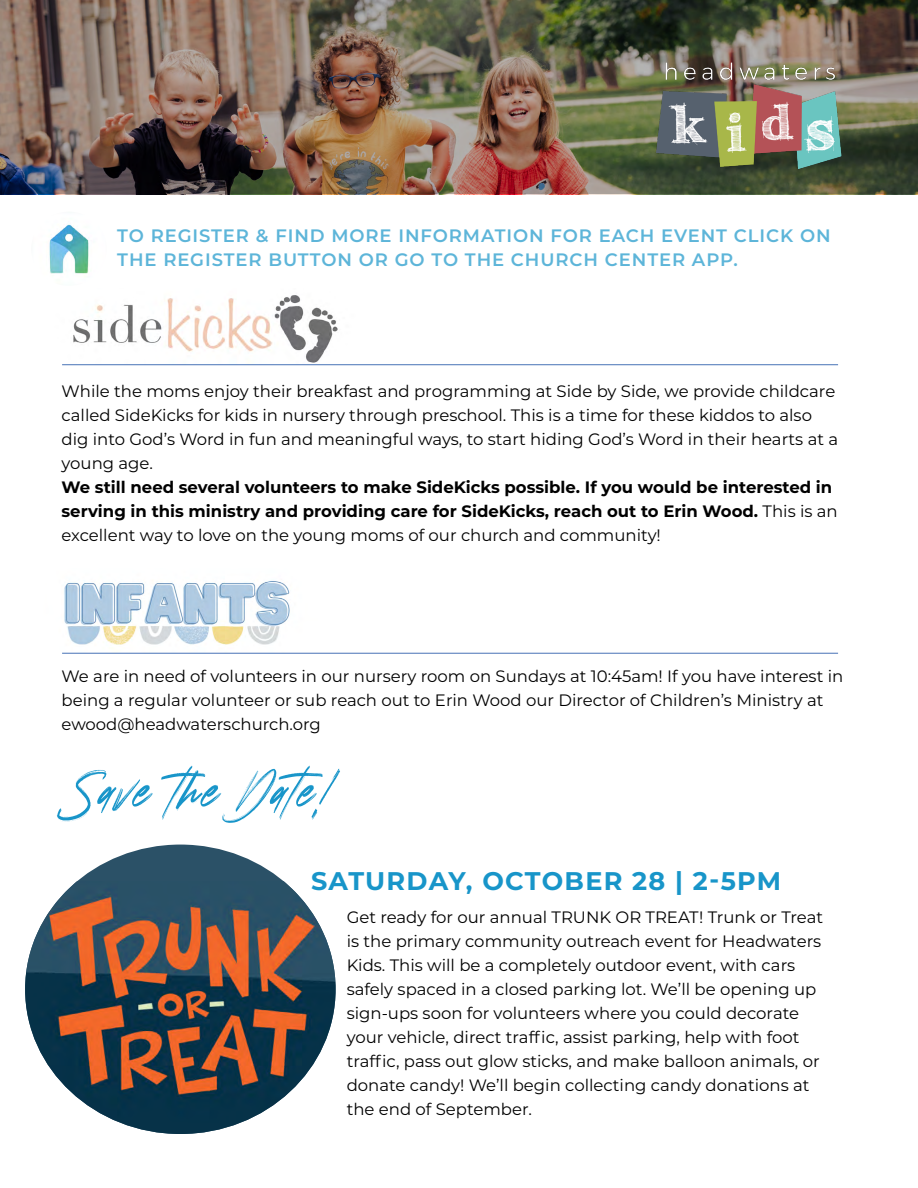
<style>
.page{position:relative;width:918px;height:1188px;background:#fff}
.page>*{position:absolute;margin:0;border:0;box-sizing:border-box;transform-origin:0 0}
.t1{font:75px "Cashkings";letter-spacing:.05em;color:#1895c9}
.t2{font:700 25.5px "Montserrat";letter-spacing:.05em;color:#1895c9}
.t3{font:600 18px/24px "Montserrat";letter-spacing:.05em;color:#5db5d9}
.t4{font:16.5px/24px "Montserrat";color:#000}
.t5{font:700 16.5px/24px "Montserrat";color:#000}
.s1{font-weight:400}
</style>
<div class="page">
<img style="left:62px;top:581px;width:257px;height:72px">
<img style="left:0;top:0;width:918px;height:194px">
<img style="left:627px;top:54px;width:238px;height:122px">
<img style="left:49px;top:224px;width:40px;height:50px">
<img style="left:73px;top:295px;width:265px;height:68px">
<div style="left:25px;top:845px;width:311px;height:289px;background:#2b5167;border-radius:50%"></div>
<img style="left:25px;top:881px;width:311px;height:253px">
<hr style="left:62px;top:653px;width:776px;height:1px;background:#4772b6">
<hr style="left:62px;top:364px;width:776px;height:1px;background:#4772b6">
<p class="t3" style="left:117px;top:223px;width:715px">TO REGISTER &amp; FIND MORE INFORMATION FOR EACH EVENT CLICK ON<br>THE REGISTER BUTTON OR GO TO THE CHURCH CENTER APP.</p>
<p class="t4" style="left:62px;top:379px;width:778px">While the moms enjoy their breakfast and programming at Side by Side, we provide childcare called SideKicks for kids in nursery through preschool. This is a time for these kiddos to also dig into God’s Word in fun and meaningful ways, to start hiding God’s Word in their hearts at a young age.</p>
<p class="t5" style="left:62px;top:474px;width:778px">We still need several volunteers to make SideKicks possible. If you would be interested in serving in this ministry and providing care for SideKicks, reach out to Erin Wood. <span class="s1">This is an excellent way to love on the young moms of our church and community!</span></p>
<p class="t4" style="left:62px;top:664px;width:783px">We are in need of volunteers in our nursery room on Sundays at 10:45am! If you have interest in being a regular volunteer or sub reach out to Erin Wood our Director of Children’s Ministry at ewood@headwaterschurch.org</p>
<h1 class="t1" style="left:62px;top:760px;width:269px">Save the Date!</h1>
<h2 class="t2" style="left:311px;top:862px;width:472px">SATURDAY, OCTOBER 28 | 2-5PM</h2>
<p class="t4" style="left:347px;top:905px;width:478px">Get ready for our annual TRUNK OR TREAT! Trunk or Treat is the primary community outreach event for Headwaters Kids. This will be a completely outdoor event, with cars safely spaced in a closed parking lot. We’ll be opening up sign-ups soon for volunteers where you could decorate your vehicle, direct traffic, assist parking, help with foot traffic, pass out glow sticks, and make balloon animals, or donate candy! We’ll begin collecting candy donations at the end of September.</p>
</div>
